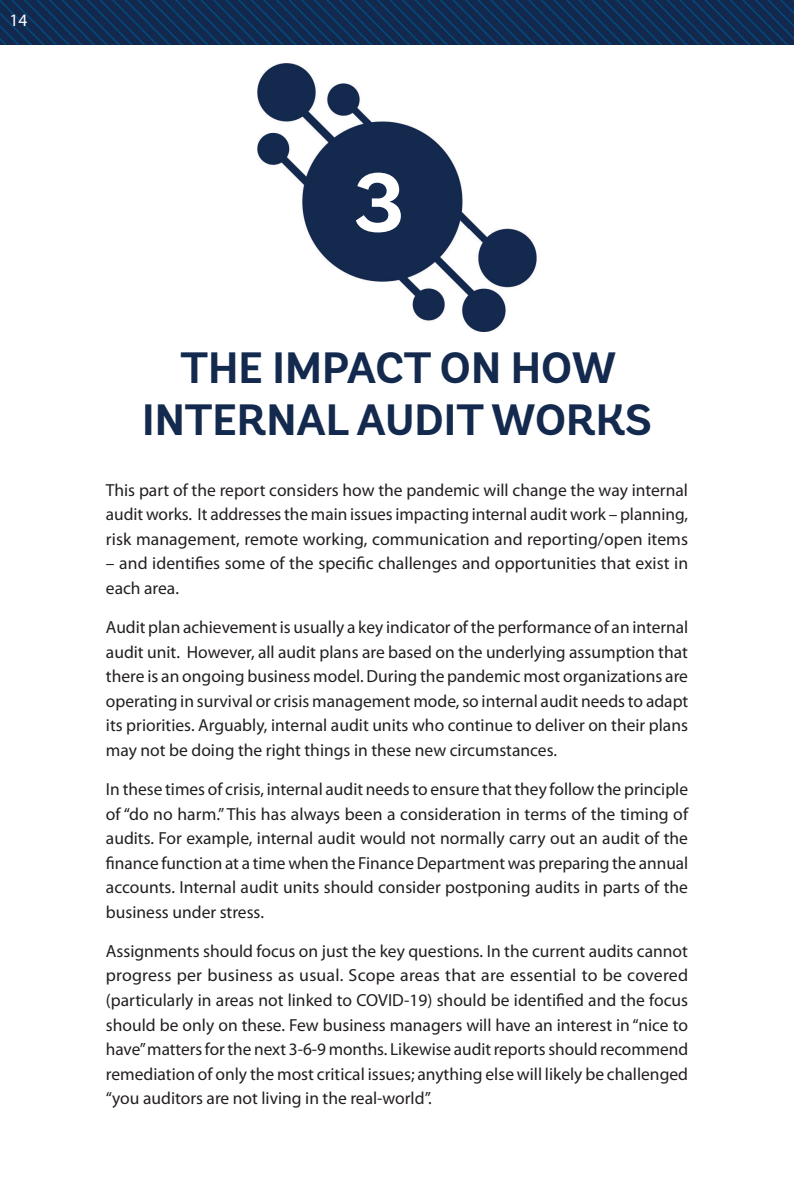
<style>
.page{position:relative;width:794px;height:1191px;background:#fff}
.page>*{position:absolute;margin:0;border:0;box-sizing:border-box;transform-origin:0 0}
.Body_text{font:700 84px "Andes";color:#fff}
.t1{font:700 43.75px/52.5px "Andes";color:#13294e;text-align:center}
.Body_text-2{font:17.5px/24.5px "Myriad Pro";color:#231f20;text-align:justify}
.t2{font:17.5px "Myriad Pro";color:#fff}
</style>
<div class="page">
<img style="left:0;top:0;width:794px;height:44px">
<img style="left:257px;top:63px;width:279px;height:268px">
<p class="t2" style="left:10px;top:9px;width:19px">14</p>
<p class="Body_text" style="left:353px;top:151px;width:53px">3</p>
<p class="t1" style="left:142px;top:342px;width:511px">THE IMPACT ON HOW<br>INTERNAL AUDIT WORKS</p>
<p class="Body_text-2" style="left:106px;top:477px;width:584px">This part of the report considers how the pandemic will change the way internal audit works. It addresses the main issues impacting internal audit work – planning, risk management, remote working, communication and reporting/open items</p>
<p class="Body_text-2" style="left:106px;top:551px;width:584px">– and identifies some of the specific challenges and opportunities that exist in each area.</p>
<p class="Body_text-2" style="left:106px;top:615px;width:584px">Audit plan achievement is usually a key indicator of the performance of an internal audit unit. However, all audit plans are based on the underlying assumption that there is an ongoing business model. During the pandemic most organizations are operating in survival or crisis management mode, so internal audit needs to adapt its priorities. Arguably, internal audit units who continue to deliver on their plans may not be doing the right things in these new circumstances.</p>
<p class="Body_text-2" style="left:106px;top:776px;width:584px">In these times of crisis, internal audit needs to ensure that they follow the principle of “do no harm.” This has always been a consideration in terms of the timing of audits. For example, internal audit would not normally carry out an audit of the finance function at a time when the Finance Department was preparing the annual accounts. Internal audit units should consider postponing audits in parts of the business under stress.</p>
<p class="Body_text-2" style="left:106px;top:938px;width:584px">Assignments should focus on just the key questions. In the current audits cannot progress per business as usual. Scope areas that are essential to be covered (particularly in areas not linked to COVID-19) should be identified and the focus should be only on these. Few business managers will have an interest in “nice to have” matters for the next 3-6-9 months. Likewise audit reports should recommend remediation of only the most critical issues; anything else will likely be challenged “you auditors are not living in the real-world”.</p>
</div>
